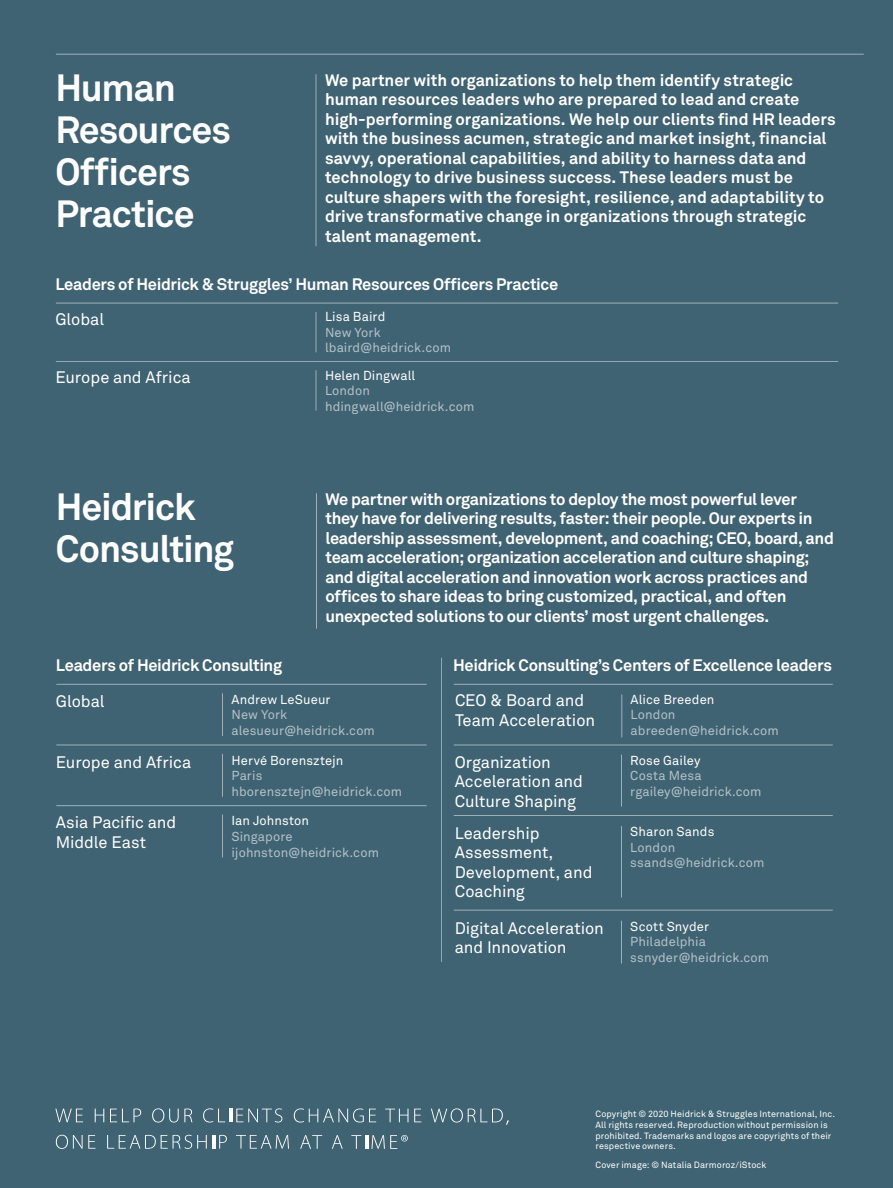
<style>
.page{position:relative;width:893px;height:1188px;background:#406373}
.page>*{position:absolute;margin:0;border:0;box-sizing:border-box;transform-origin:0 0}
.Heading_2{font:700 37.5px/42px "Akkurat Pro";letter-spacing:-.03em;color:#fff}
.Intro_3{font:700 16.5px/19.5px "Akkurat Pro";letter-spacing:-.005em;color:#fff}
.Intro_3-2{font:16.5px/19.5px "Akkurat Pro";letter-spacing:-.005em;color:#fff}
.Heading_5{font:700 16.5px "Akkurat Pro";letter-spacing:-.02em;color:#fff}
.Body_Copy{font:12.9px/15.6px "Akkurat Pro";letter-spacing:.01em;color:#b4c1c8}
.Body_Copy-2{font:12.9px "Akkurat Pro";letter-spacing:.005em;color:#fff}
.Body_Copy-3{font:9px/10.8px "Akkurat Pro";letter-spacing:.015em;color:#fff}
.s1{color:#fff}
</style>
<div class="page">
<svg style="left:55px;top:1109px;width:28px;height:13px"></svg>
<svg style="left:95px;top:1109px;width:9px;height:13px"></svg>
<svg style="left:110px;top:1109px;width:31px;height:13px"></svg>
<svg style="left:152px;top:1108px;width:41px;height:15px"></svg>
<svg style="left:203px;top:1108px;width:79px;height:15px"></svg>
<svg style="left:294px;top:1108px;width:82px;height:15px"></svg>
<svg style="left:385px;top:1109px;width:23px;height:13px"></svg>
<svg style="left:414px;top:1109px;width:7px;height:13px"></svg>
<svg style="left:431px;top:1108px;width:78px;height:17px"></svg>
<svg style="left:56px;top:1135px;width:39px;height:14px"></svg>
<svg style="left:107px;top:1135px;width:100px;height:14px"></svg>
<hr style="left:212px;top:1135px;width:3px;height:14px;background:#fff">
<svg style="left:219px;top:1135px;width:8px;height:14px"></svg>
<svg style="left:236px;top:1135px;width:53px;height:14px"></svg>
<svg style="left:300px;top:1135px;width:22px;height:14px"></svg>
<svg style="left:332px;top:1135px;width:11px;height:14px"></svg>
<svg style="left:351px;top:1135px;width:10px;height:14px"></svg>
<hr style="left:365px;top:1135px;width:3px;height:14px;background:#fff">
<svg style="left:371px;top:1135px;width:37px;height:14px"></svg>
<hr style="left:56px;top:54px;width:808px;height:1px;background:#fff">
<hr style="left:316px;top:74px;width:1px;height:172px;background:#fff">
<hr style="left:316px;top:312px;width:1px;height:40px;background:#fff">
<hr style="left:316px;top:370px;width:1px;height:41px;background:#fff">
<hr style="left:56px;top:303px;width:782px;height:1px;background:#fff">
<hr style="left:56px;top:361px;width:782px;height:1px;background:#fff">
<hr style="left:316px;top:493px;width:1px;height:136px;background:#fff">
<hr style="left:441px;top:658px;width:1px;height:304px;background:#fff">
<hr style="left:222px;top:693px;width:1px;height:43px;background:#fff">
<hr style="left:621px;top:694px;width:1px;height:43px;background:#fff">
<hr style="left:222px;top:754px;width:1px;height:43px;background:#fff">
<hr style="left:621px;top:755px;width:1px;height:52px;background:#fff">
<hr style="left:222px;top:815px;width:1px;height:42px;background:#fff">
<hr style="left:621px;top:826px;width:1px;height:71px;background:#fff">
<hr style="left:621px;top:921px;width:1px;height:43px;background:#fff">
<hr style="left:56px;top:684px;width:371px;height:1px;background:#fff">
<hr style="left:454px;top:684px;width:379px;height:1px;background:#fff">
<hr style="left:56px;top:745px;width:371px;height:1px;background:#fff">
<hr style="left:454px;top:745px;width:379px;height:1px;background:#fff">
<hr style="left:56px;top:805px;width:371px;height:1px;background:#fff">
<hr style="left:454px;top:815px;width:379px;height:1px;background:#fff">
<hr style="left:454px;top:910px;width:379px;height:1px;background:#fff">
<p class="Heading_2" style="left:55px;top:66px;width:177px">Human<br>Resources<br>Officers<br>Practice</p>
<p class="Intro_3" style="left:325px;top:70px;width:512px">We partner with organizations to help them identify strategic human resources leaders who are prepared to lead and create high-performing organizations. We help our clients find HR leaders with the business acumen, strategic and market insight, financial savvy, operational capabilities, and ability to harness data and technology to drive business success. These leaders must be culture shapers with the foresight, resilience, and adaptability to drive transformative change in organizations through strategic talent management.</p>
<p class="Heading_5" style="left:55px;top:274px;width:504px">Leaders of Heidrick &amp; Struggles’ Human Resources Officers Practice</p>
<p class="Body_Copy-2" style="left:325px;top:309px;width:62px">Lisa Baird</p>
<p class="Body_Copy" style="left:325px;top:325px;width:57px">New York</p>
<p class="Body_Copy" style="left:325px;top:340px;width:128px">lbaird@heidrick.com</p>
<p class="Body_Copy-2" style="left:325px;top:367px;width:92px">Helen Dingwall</p>
<p class="Body_Copy" style="left:325px;top:383px;width:46px">London</p>
<p class="Body_Copy" style="left:325px;top:398px;width:151px">hdingwall@heidrick.com</p>
<p class="Intro_3-2" style="left:55px;top:310px;width:50px">Global</p>
<p class="Intro_3-2" style="left:55px;top:368px;width:137px">Europe and Africa</p>
<p class="Heading_2" style="left:56px;top:485px;width:180px">Heidrick<br>Consulting</p>
<p class="Intro_3" style="left:325px;top:489px;width:510px">We partner with organizations to deploy the most powerful lever they have for delivering results, faster: their people. Our experts in leadership assessment, development, and coaching; CEO, board, and team acceleration; organization acceleration and culture shaping; and digital acceleration and innovation work across practices and offices to share ideas to bring customized, practical, and often unexpected solutions to our clients’ most urgent challenges.</p>
<p class="Heading_5" style="left:56px;top:656px;width:228px">Leaders of Heidrick Consulting</p>
<p class="Heading_5" style="left:453px;top:656px;width:380px">Heidrick Consulting’s Centers of Excellence leaders</p>
<p class="Body_Copy" style="left:231px;top:691px;width:145px"><span class="s1">Andrew LeSueur<br></span>New York alesueur@heidrick.com</p>
<p class="Body_Copy" style="left:231px;top:753px;width:172px"><span class="s1">Hervé Borensztejn<br></span>Paris hborensztejn@heidrick.com</p>
<p class="Body_Copy" style="left:630px;top:753px;width:133px"><span class="s1">Rose Gailey<br></span>Costa Mesa rgailey@heidrick.com</p>
<p class="Body_Copy" style="left:231px;top:813px;width:149px"><span class="s1">Ian Johnston<br></span>Singapore ijohnston@heidrick.com</p>
<p class="Intro_3-2" style="left:455px;top:691px;width:142px">CEO &amp; Board and<br>Team Acceleration</p>
<p class="Body_Copy" style="left:631px;top:691px;width:150px"><span class="s1">Alice Breeden<br></span>London abreeden@heidrick.com</p>
<p class="Intro_3-2" style="left:56px;top:692px;width:50px">Global</p>
<p class="Intro_3-2" style="left:56px;top:752px;width:137px">Europe and Africa</p>
<p class="Intro_3-2" style="left:455px;top:752px;width:130px">Organization<br>Acceleration and<br>Culture Shaping</p>
<p class="Intro_3-2" style="left:56px;top:813px;width:122px">Asia Pacific and<br>Middle East</p>
<p class="Body_Copy" style="left:630px;top:824px;width:136px"><span class="s1">Sharon Sands<br></span>London ssands@heidrick.com</p>
<p class="Intro_3-2" style="left:455px;top:824px;width:139px">Leadership<br>Assessment,<br>Development, and<br>Coaching</p>
<p class="Intro_3-2" style="left:455px;top:918px;width:151px">Digital Acceleration and Innovation</p>
<p class="Body_Copy" style="left:630px;top:919px;width:140px"><span class="s1">Scott Snyder<br></span>Philadelphia ssnyder@heidrick.com</p>
<p class="Body_Copy-3" style="left:595px;top:1108px;width:241px">Copyright © 2020 Heidrick &amp; Struggles International, Inc.<br>All rights reserved. Reproduction without permission is prohibited. Trademarks and logos are copyrights of their respective owners.</p>
<p class="Body_Copy-3" style="left:595px;top:1159px;width:173px">Cover image: © Natalia Darmoroz/iStock</p>
</div>
